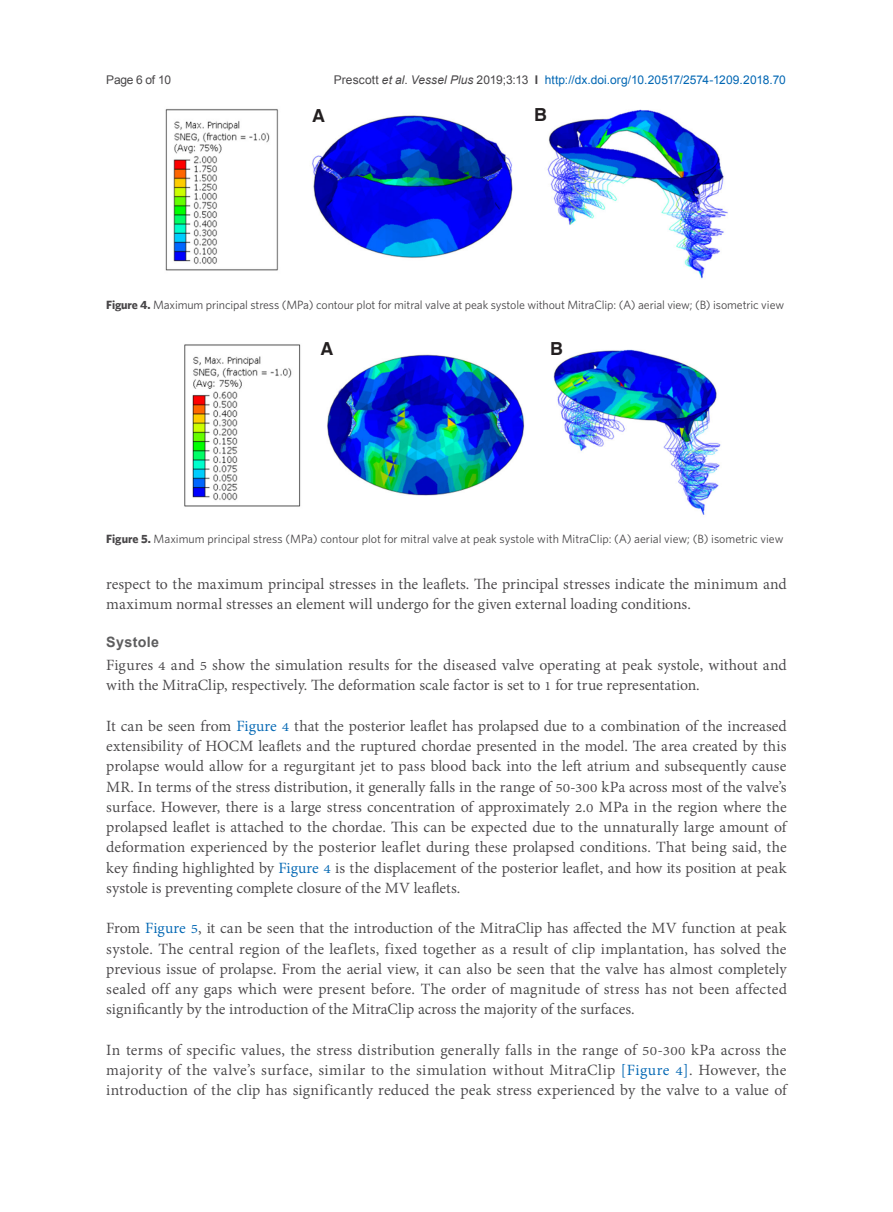
<style>
.page{position:relative;width:893px;height:1212px;background:#fff}
.page>*{position:absolute;margin:0;border:0;box-sizing:border-box;transform-origin:0 0}
.t1{font:19.2px/20.2px "Adobe Thai";color:#484648;text-align:justify}
.t2{font:700 18px "Helvetica";color:#231f20}
.t3{font:700 14.25px "Arial";letter-spacing:.025em;color:#5d5d5e}
.t4{font:12px "Whitney";letter-spacing:-.01em;color:#484648}
.t5{font:12px "Arial";letter-spacing:.005em;color:#0166b3}
.t6{font:12px "Arial";letter-spacing:-.025em;color:#484648}
.s1{color:#484648}
.s2{font-style:italic;color:#484648}
.s3{font-weight:700;color:#484648}
.s4{font-weight:700}
.s5{color:#0166b3}
</style>
<div class="page">
<img style="left:165px;top:109px;width:563px;height:170px">
<img style="left:184px;top:344px;width:537px;height:171px">
<p class="t6" style="left:106px;top:72px;width:66px">Page 6 of 10</p>
<p class="t5" style="left:334px;top:72px;width:453px"><span class="s1">Prescott</span> <span class="s2">et al</span><span class="s1">.</span> <span class="s2">Vessel Plus</span> <span class="s1">2019;3:13</span> <span class="s3">I</span> http://dx.doi.org/10.20517/2574-1209.2018.70</p>
<p class="t2" style="left:312px;top:104px;width:14px">A</p>
<p class="t2" style="left:534px;top:104px;width:14px">B</p>
<p class="t4" style="left:106px;top:298px;width:679px"><span class="s4">Figure 4.</span> Maximum principal stress (MPa) contour plot for mitral valve at peak systole without MitraClip: (A) aerial view; (B) isometric view</p>
<p class="t2" style="left:321px;top:338px;width:14px">A</p>
<p class="t2" style="left:550px;top:338px;width:14px">B</p>
<p class="t4" style="left:106px;top:531px;width:679px"><span class="s4">Figure 5.</span> Maximum principal stress (MPa) contour plot for mitral valve at peak systole with MitraClip: (A) aerial view; (B) isometric view</p>
<p class="t1" style="left:106px;top:572px;width:682px">respect to the maximum principal stresses in the leaflets. The principal stresses indicate the minimum and maximum normal stresses an element will undergo for the given external loading conditions.</p>
<p class="t3" style="left:106px;top:632px;width:54px">Systole</p>
<p class="t1" style="left:106px;top:653px;width:682px">Figures 4 and 5 show the simulation results for the diseased valve operating at peak systole, without and with the MitraClip, respectively. The deformation scale factor is set to 1 for true representation.</p>
<p class="t1" style="left:106px;top:714px;width:682px">It can be seen from <span class="s5">Figure 4</span> that the posterior leaflet has prolapsed due to a combination of the increased extensibility of HOCM leaflets and the ruptured chordae presented in the model. The area created by this prolapse would allow for a regurgitant jet to pass blood back into the left atrium and subsequently cause MR. In terms of the stress distribution, it generally falls in the range of 50-300 kPa across most of the valve’s surface. However, there is a large stress concentration of approximately 2.0 MPa in the region where the prolapsed leaflet is attached to the chordae. This can be expected due to the unnaturally large amount of deformation experienced by the posterior leaflet during these prolapsed conditions. That being said, the key finding highlighted by <span class="s5">Figure 4</span> is the displacement of the posterior leaflet, and how its position at peak systole is preventing complete closure of the MV leaflets.</p>
<p class="t1" style="left:106px;top:916px;width:682px">From <span class="s5">Figure 5</span>, it can be seen that the introduction of the MitraClip has affected the MV function at peak systole. The central region of the leaflets, fixed together as a result of clip implantation, has solved the previous issue of prolapse. From the aerial view, it can also be seen that the valve has almost completely sealed off any gaps which were present before. The order of magnitude of stress has not been affected significantly by the introduction of the MitraClip across the majority of the surfaces.</p>
<p class="t1" style="left:106px;top:1038px;width:682px">In terms of specific values, the stress distribution generally falls in the range of 50-300 kPa across the majority of the valve’s surface, similar to the simulation without MitraClip <span class="s5">[Figure 4]</span>. However, the introduction of the clip has significantly reduced the peak stress experienced by the valve to a value of</p>
</div>
